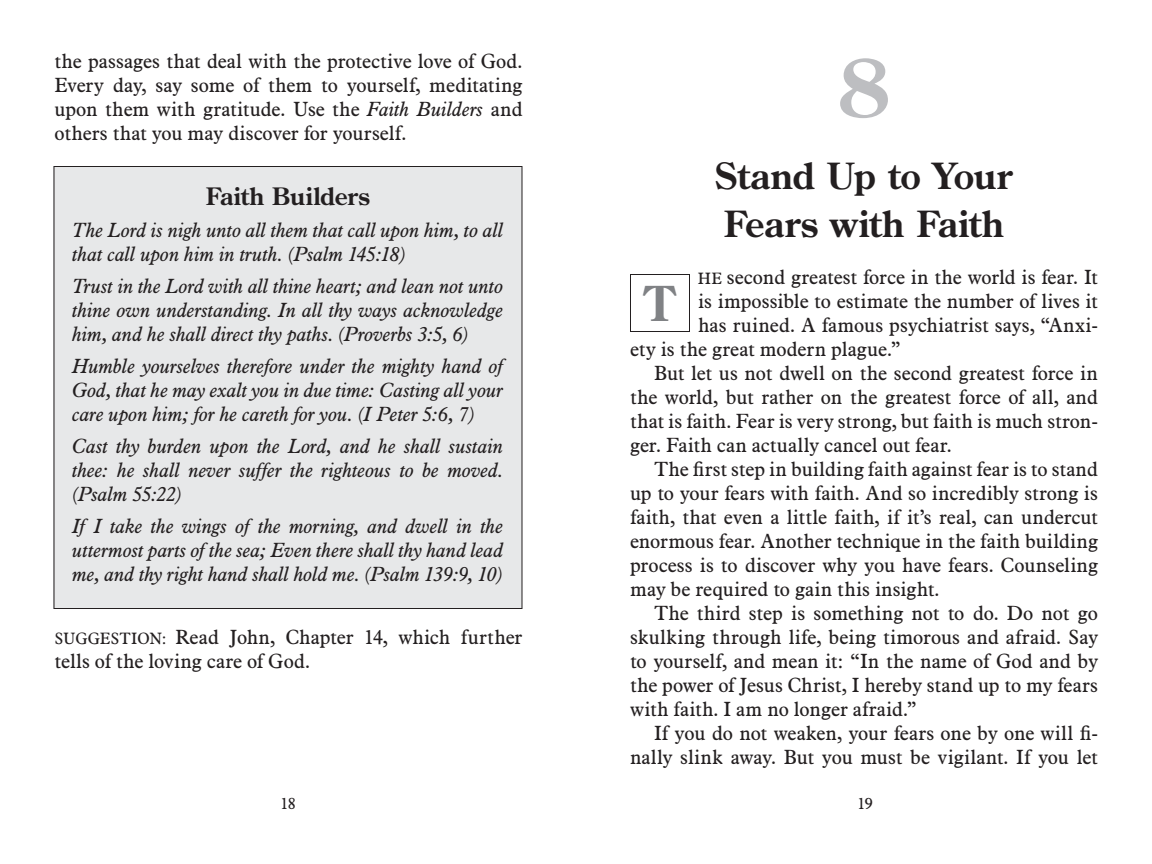
<style>
.page{position:relative;width:1152px;height:864px;background:#fff}
.page>*{position:absolute;margin:0;border:0;box-sizing:border-box;transform-origin:0 0}
.t1{font:700 80px "Century Old Style";color:#bdbec1}
.t2{font:700 48px "Century Old Style";color:#808285}
.t3{font:700 36px/48px "Century Old Style";letter-spacing:.01em;color:#231f20}
.t4{font:700 24px "Century Old Style";letter-spacing:-.005em;color:#231f20}
.t5{font:20px/24px "Aldine 721 BT";color:#231f20;text-align:justify}
.t6{font:italic 20px/24px "Aldine 721 BT";color:#231f20;text-align:justify}
.t7{font:16px "Aldine 721 BT";color:#231f20}
.s1{font-style:italic}
.s2{font-size:16px}
</style>
<div class="page">
<div style="left:54px;top:167px;width:468px;height:442px;background:#e7e8e9"></div>
<div style="left:630px;top:274px;width:60px;height:58px;border:1px solid #231f20"></div>
<p class="t5" style="left:54px;top:51px;width:470px">the passages that deal with the protective love of God.<br>Every day, say some of them to yourself, meditating upon them with gratitude. use the <span class="s1">Faith Builders</span> and others that you may discover for yourself.</p>
<p class="t4" style="left:206px;top:187px;width:166px">Faith Builders</p>
<p class="t6" style="left:73px;top:220px;width:432px">The Lord is nigh unto all them that call upon him, to all that call upon him in truth. (Psalm 145:18)</p>
<p class="t6" style="left:73px;top:276px;width:433px">Trust in the Lord with all thine heart; and lean not unto thine own understanding. In all thy ways acknowledge him, and he shall direct thy paths. (Proverbs 3:5, 6)</p>
<p class="t6" style="left:73px;top:356px;width:438px;text-align:left">Humble yourselves therefore under the mighty hand of<br>God, that he may exalt you in due time: Casting all your care upon him; for he careth for you. (I Peter 5:6, 7)</p>
<p class="t6" style="left:73px;top:436px;width:433px">Cast thy burden upon the Lord, and he shall sustain thee: he shall never suffer the righteous to be moved. (Psalm 55:22)</p>
<p class="t6" style="left:73px;top:516px;width:433px">If I take the wings of the morning, and dwell in the uttermost parts ofthe sea; Even there shall thy hand lead me, and thy right hand shall hold me. (Psalm 139:9, 10)</p>
<p class="t5" style="left:54px;top:627px;width:469px"><span class="s2">SuGGESTION:</span> Read John, Chapter 14, which further tells of the loving care of God.</p>
<p class="t7" style="left:280px;top:797px;width:17px">18</p>
<p class="t1" style="left:838px;top:56px;width:54px">8</p>
<p class="t3" style="left:715px;top:155px;width:299px">Stand Up to Your<br>Fears with Faith</p>
<p class="t5" style="left:698px;top:267px;width:401px"><span class="s2">hE</span> second greatest force in the world is fear. It</p>
<p class="t5" style="left:698px;top:291px;width:401px">is impossible to estimate the number of lives it</p>
<p class="t5" style="left:698px;top:315px;width:402px">has ruined. A famous psychiatrist says, “Anxi-</p>
<p class="t5" style="left:630px;top:339px;width:272px">ety is the great modern plague.”</p>
<p class="t5" style="left:654px;top:363px;width:446px">But let us not dwell on the second greatest force in</p>
<p class="t5" style="left:630px;top:387px;width:469px">the world, but rather on the greatest force of all, and</p>
<p class="t5" style="left:630px;top:411px;width:469px">that is faith. Fear is very strong, but faith is much stron-</p>
<p class="t5" style="left:630px;top:435px;width:323px">ger. Faith can actually cancel out fear.</p>
<p class="t5" style="left:654px;top:459px;width:445px">The first step in building faith against fear is to stand</p>
<p class="t5" style="left:630px;top:483px;width:469px">up to your fears with faith. And so incredibly strong is</p>
<p class="t5" style="left:630px;top:507px;width:470px">faith, that even a little faith, if it’s real, can undercut</p>
<p class="t5" style="left:630px;top:531px;width:469px">enormous fear. Another technique in the faith building</p>
<p class="t5" style="left:630px;top:555px;width:470px">process is to discover why you have fears. Counseling</p>
<p class="t5" style="left:630px;top:579px;width:311px">may be required to gain this insight.</p>
<p class="t5" style="left:654px;top:603px;width:446px">The third step is something not to do. Do not go</p>
<p class="t5" style="left:630px;top:627px;width:469px">skulking through life, being timorous and afraid. Say</p>
<p class="t5" style="left:630px;top:651px;width:470px">to yourself, and mean it: “In the name of God and by</p>
<p class="t5" style="left:630px;top:675px;width:470px">the power of Jesus Christ, I hereby stand up to my fears</p>
<p class="t5" style="left:630px;top:699px;width:288px">with faith. I am no longer afraid.”</p>
<p class="t5" style="left:654px;top:723px;width:445px">If you do not weaken, your fears one by one will fi-</p>
<p class="t5" style="left:630px;top:747px;width:469px">nally slink away. But you must be vigilant. If you let</p>
<p class="t2" style="left:646px;top:285px;width:30px">T</p>
<p class="t7" style="left:857px;top:797px;width:17px">19</p>
</div>
